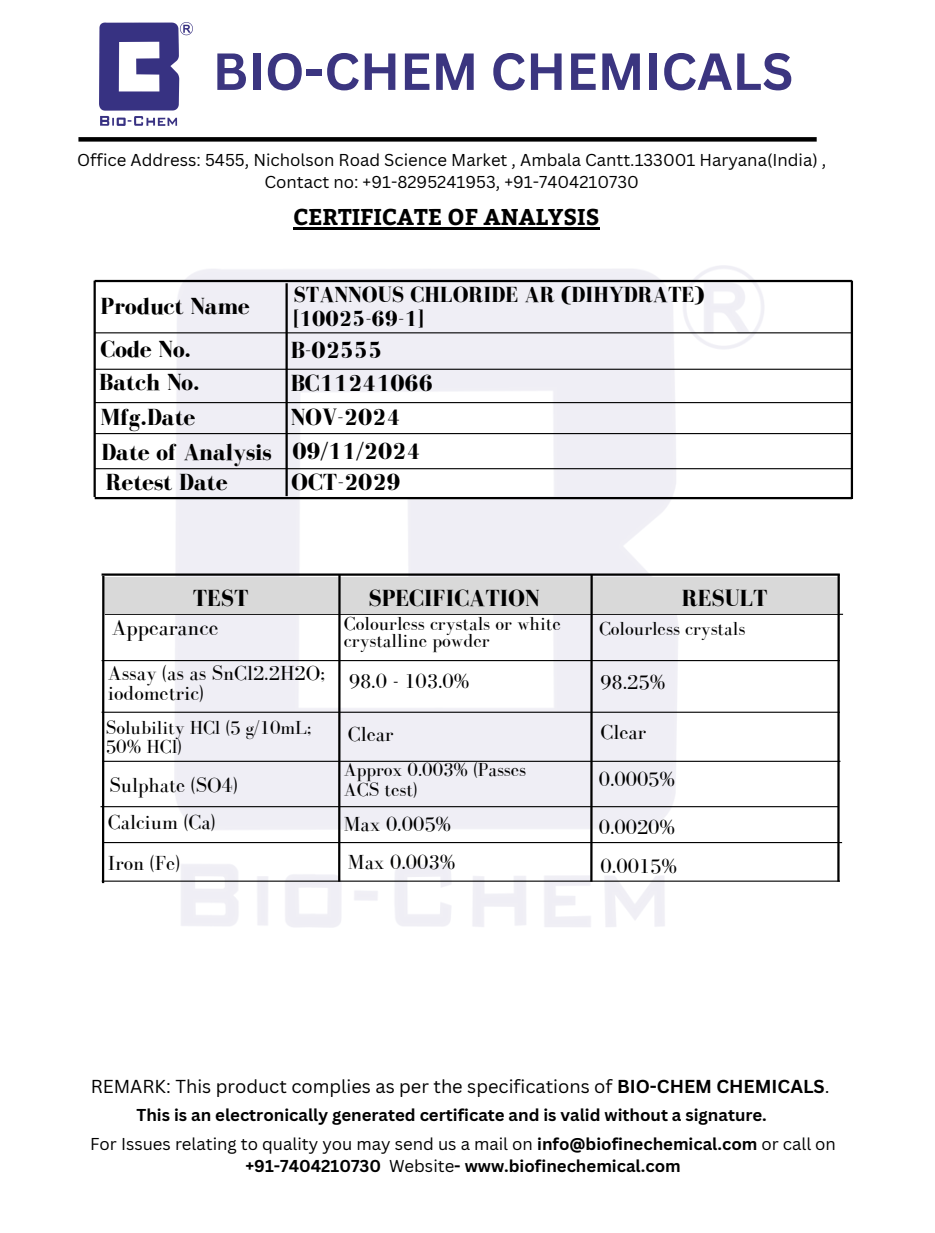
<style>
.page{position:relative;width:935px;height:1233px;background:#fff}
.page>*{position:absolute;margin:0;border:0;box-sizing:border-box;transform-origin:0 0}
.t1{font:700 51px "Canva Sans";color:#3b3580}
.t2{font:700 24px "Bodoni FLF";color:#000}
.t3{font:700 22.8px "Bitter";color:#000}
.t4{font:700 22.5px/24.8px "Bodoni FLF";color:#000}
.t5{font:22.5px "Bodoni FLF";color:#000}
.t6{font:21px/20.2px "Bodoni FLF";color:#000}
.t7{font:19.5px/16.8px "Bodoni FLF";color:#000}
.t8{font:18.3px "Canva Sans";color:#000}
.t9{font:700 16.8px/22.5px "Canva Sans";color:#000;text-align:center}
.t10{font:16.8px/22.5px "Canva Sans";color:#000;text-align:center}
.s1{font-weight:700}
.s2{font-weight:400}
</style>
<div class="page">
<div style="left:78px;top:137px;width:739px;height:5px;background:#000"></div>
<img style="left:100px;top:22px;width:92px;height:104px">
<hr style="left:293px;top:228px;width:306px;height:2px;background:#000">
<hr style="left:95px;top:332px;width:757px;height:1px;background:#000">
<hr style="left:95px;top:369px;width:757px;height:1px;background:#000">
<hr style="left:95px;top:402px;width:757px;height:1px;background:#000">
<hr style="left:95px;top:433px;width:757px;height:1px;background:#000">
<hr style="left:95px;top:468px;width:757px;height:1px;background:#000">
<hr style="left:95px;top:497px;width:757px;height:2px;background:#000">
<hr style="left:94px;top:281px;width:2px;height:216px;background:#000">
<hr style="left:285px;top:283px;width:3px;height:213px;background:#000">
<hr style="left:851px;top:281px;width:2px;height:218px;background:#000">
<hr style="left:95px;top:280px;width:757px;height:2px;background:#000">
<hr style="left:105px;top:614px;width:738px;height:1px;background:#000">
<hr style="left:102px;top:573px;width:738px;height:3px;background:#000">
<div style="left:104px;top:577px;width:736px;height:37px;background:#d9d9d9"></div>
<hr style="left:102px;top:660px;width:738px;height:1px;background:#000">
<hr style="left:102px;top:712px;width:738px;height:1px;background:#000">
<hr style="left:102px;top:576px;width:2px;height:307px;background:#000">
<hr style="left:102px;top:761px;width:738px;height:1px;background:#000">
<hr style="left:338px;top:575px;width:3px;height:307px;background:#000">
<hr style="left:590px;top:575px;width:3px;height:307px;background:#000">
<hr style="left:837px;top:575px;width:3px;height:307px;background:#000">
<hr style="left:102px;top:881px;width:738px;height:1px;background:#000">
<hr style="left:101px;top:806px;width:738px;height:1px;background:#000">
<hr style="left:104px;top:842px;width:738px;height:1px;background:#000">
<p class="t1" style="left:213px;top:35px;width:582px">BIO-CHEM CHEMICALS</p>
<h1 class="t10" style="left:77px;top:148px;width:751px">Office Address: 5455, Nicholson Road Science Market , Ambala Cantt.133001 Haryana(India) ,<br>Contact no: +91-8295241953, +91-7404210730</h1>
<p class="t3" style="left:293px;top:201px;width:308px">CERTIFICATE OF ANALYSIS</p>
<p class="t2" style="left:100px;top:293px;width:151px">Product Name</p>
<h2 class="t2" style="left:100px;top:336px;width:92px">Code No.</h2>
<h2 class="t2" style="left:99px;top:370px;width:102px">Batch No.</h2>
<h2 class="t2" style="left:100px;top:404px;width:96px">Mfg.Date</h2>
<h2 class="t2" style="left:101px;top:439px;width:172px">Date of Analysis</h2>
<h3 class="t2" style="left:106px;top:469px;width:123px">Retest Date</h3>
<h2 class="t4" style="left:293px;top:282px;width:413px">STANNOUS CHLORIDE AR (DIHYDRATE) [10025-69-1]</h2>
<p class="t2" style="left:291px;top:337px;width:93px">B-02555</p>
<p class="t2" style="left:291px;top:370px;width:144px">BC11241066</p>
<h4 class="t2" style="left:291px;top:404px;width:111px">NOV-2024</h4>
<h4 class="t2" style="left:292px;top:438px;width:130px">09/11/2024</h4>
<h4 class="t2" style="left:291px;top:469px;width:111px">OCT-2029</h4>
<h4 class="t2" style="left:193px;top:585px;width:57px">TEST</h4>
<h4 class="t2" style="left:368px;top:585px;width:173px">SPECIFICATION</h4>
<h4 class="t2" style="left:682px;top:585px;width:87px">RESULT</h4>
<h4 class="t5" style="left:112px;top:616px;width:108px">Appearance</h4>
<h4 class="t7" style="left:344px;top:615px;width:218px">Colourless crystals or white crystalline powder</h4>
<h4 class="t7" style="left:599px;top:620px;width:148px">Colourless crystals</h4>
<h4 class="t6" style="left:108px;top:663px;width:219px">Assay (as as SnCl2.2H2O; iodometric)</h4>
<p class="t6" style="left:348px;top:724px;width:47px">Clear</p>
<p class="t6" style="left:601px;top:721px;width:47px">Clear</p>
<p class="t6" style="left:110px;top:775px;width:130px">Sulphate (SO4)</p>
<h3 class="t6" style="left:349px;top:671px;width:122px">98.0 - 103.0%</h3>
<p class="t6" style="left:600px;top:672px;width:67px">98.25%</p>
<h3 class="t7" style="left:106px;top:718px;width:207px;line-height:19.2px">Solubility HCl (5 g/10mL;<br>50% HCl)</h3>
<h3 class="t7" style="left:344px;top:759px;width:184px;line-height:20.2px">Approx 0.003% (Passes<br>ACS test)</h3>
<p class="t6" style="left:599px;top:769px;width:78px">0.0005%</p>
<p class="t6" style="left:108px;top:811px;width:109px">Calcium (Ca)</p>
<h3 class="t6" style="left:344px;top:813px;width:109px">Max 0.005%</h3>
<p class="t6" style="left:599px;top:817px;width:78px">0.0020%</p>
<h3 class="t6" style="left:108px;top:853px;width:74px">Iron (Fe)</h3>
<p class="t6" style="left:348px;top:852px;width:109px">Max 0.003%</p>
<h3 class="t6" style="left:601px;top:855px;width:78px">0.0015%</h3>
<p class="t8" style="left:91px;top:1073px;width:740px">REMARK: This product complies as per the specifications of <span class="s1">BIO-CHEM CHEMICALS</span>.</p>
<p class="t9" style="left:137px;top:1103px;width:632px">This is an electronically generated certificate and is valid without a signature.</p>
<h2 class="t9" style="left:90px;top:1132px;width:747px"><span class="s2">For Issues relating to quality you may send us a mail on</span> info@biofinechemical.com <span class="s2">or call on </span>+91-7404210730 <span class="s2">Website</span>- www.biofinechemical.com</h2>
</div>
